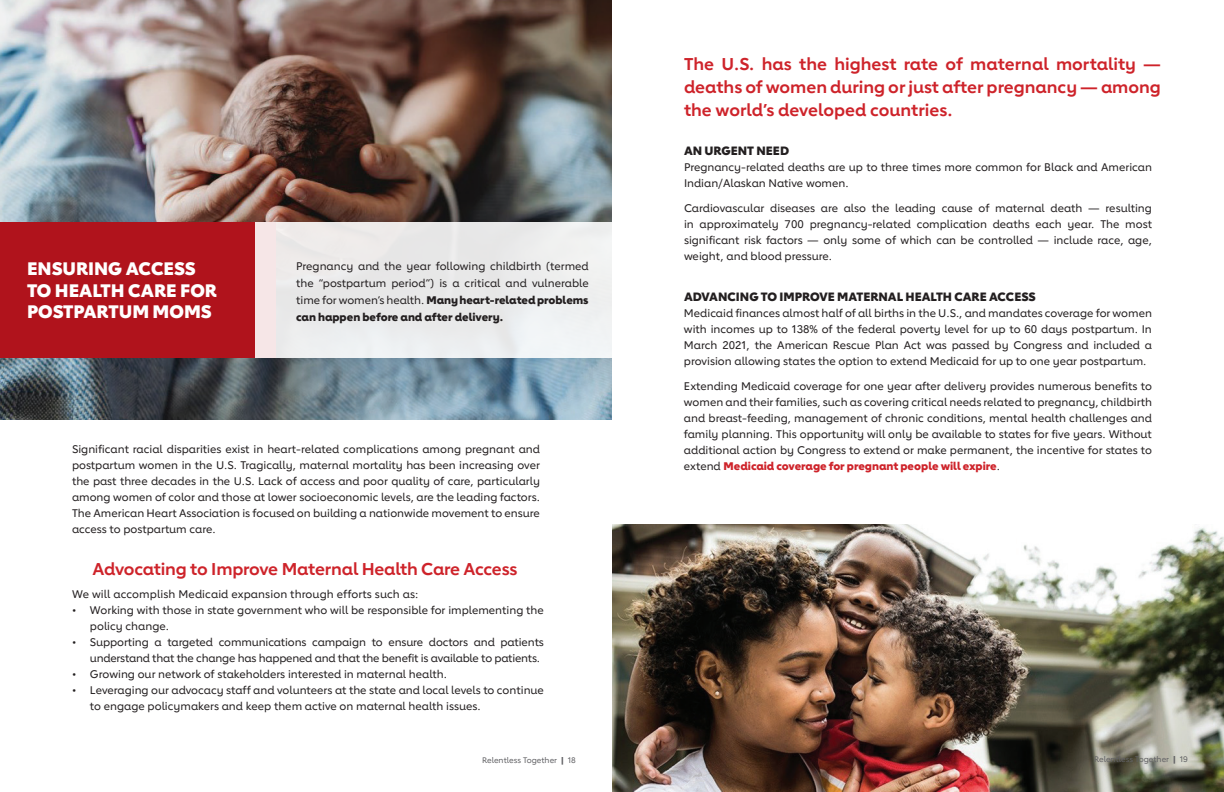
<style>
.page{position:relative;width:1224px;height:792px;background:#fff}
.page>*{position:absolute;margin:0;border:0;box-sizing:border-box;transform-origin:0 0}
.t1{font:800 18px/21.6px "Lub Dub";color:#fff}
.t2{font:700 17px/23px "Lub Dub";letter-spacing:-.01em;color:#ce232a;text-align:justify}
.t3{font:800 12px "Lub Dub";color:#231f20}
.t4{font:500 11px/16px "Lub Dub";color:#231f20;text-align:justify}
.t5{font:500 11px/16px "Lub Dub";letter-spacing:-.02em;color:#231f20}
.t6{font:500 8px "Lub Dub";color:#636366}
.s1{font-weight:800}
.s2{font-weight:800;color:#ce232a}
</style>
<div class="page">
<img style="left:0;top:0;width:612px;height:420px">
<div style="left:0;top:222px;width:275px;height:136px;background:#b0131c"></div>
<div style="left:256px;top:222px;width:356px;height:136px;background:#eceaea"></div>
<img style="left:612px;top:525px;width:612px;height:267px">
<h1 class="t1" style="left:27px;top:258px;width:192px">ENSURING ACCESS<br>TO HEALTH CARE FOR<br>POSTPARTUM MOMS</h1>
<p class="t4" style="left:296px;top:257px;width:294px;line-height:17px">Pregnancy and the year following childbirth (termed the “postpartum period”) is a critical and vulnerable time for women’s health. <span class="s1">Many heart-related problems can happen before and after delivery.</span></p>
<p class="t4" style="left:72px;top:441px;width:470px">Significant racial disparities exist in heart-related complications among pregnant and postpartum women in the U.S. Tragically, maternal mortality has been increasing over the past three decades in the U.S. Lack of access and poor quality of care, particularly among women of color and those at lower socioeconomic levels, are the leading factors.<br>The American Heart Association is focused on building a nationwide movement to ensure access to postpartum care.</p>
<h2 class="t2" style="left:92px;top:557px;width:427px">Advocating to Improve Maternal Health Care Access</h2>
<p class="t4" style="left:72px;top:586px;width:348px">We will accomplish Medicaid expansion through efforts such as:</p>
<p class="t4" style="left:90px;top:602px;width:455px;text-indent:-18px">• Working with those in state government who will be responsible for implementing the policy change.</p>
<p class="t5" style="left:90px;top:634px;width:455px;text-indent:-18px">• Supporting a targeted communications campaign to ensure doctors and patients understand that the change has happened and that the benefit is available to patients.</p>
<p class="t4" style="left:72px;top:666px;width:377px">• Growing our network of stakeholders interested in maternal health.</p>
<p class="t4" style="left:90px;top:682px;width:456px;text-indent:-18px">• Leveraging our advocacy staff and volunteers at the state and local levels to continue to engage policymakers and keep them active on maternal health issues.</p>
<h2 class="t2" style="left:684px;top:52px;width:479px">The U.S. has the highest rate of maternal mortality — deaths of women during or just after pregnancy — among the world’s developed countries.</h2>
<p class="t3" style="left:684px;top:143px;width:107px">AN URGENT NEED</p>
<p class="t4" style="left:684px;top:159px;width:470px">Pregnancy-related deaths are up to three times more common for Black and American<br>Indian/Alaskan Native women.</p>
<p class="t4" style="left:684px;top:200px;width:470px">Cardiovascular diseases are also the leading cause of maternal death — resulting in approximately 700 pregnancy-related complication deaths each year. The most significant risk factors — only some of which can be controlled — include race, age, weight, and blood pressure.</p>
<p class="t3" style="left:684px;top:289px;width:353px">ADVANCING TO IMPROVE MATERNAL HEALTH CARE ACCESS</p>
<p class="t4" style="left:684px;top:305px;width:470px">Medicaid finances almost half of all births in the U.S., and mandates coverage for women with incomes up to 138% of the federal poverty level for up to 60 days postpartum. In March 2021, the American Rescue Plan Act was passed by Congress and included a provision allowing states the option to extend Medicaid for up to one year postpartum.</p>
<p class="t4" style="left:684px;top:378px;width:470px">Extending Medicaid coverage for one year after delivery provides numerous benefits to women and their families, such as covering critical needs related to pregnancy, childbirth and breast-feeding, management of chronic conditions, mental health challenges and family planning. This opportunity will only be available to states for five years. Without additional action by Congress to extend or make permanent, the incentive for states to extend <span class="s2">Medicaid coverage for pregnant people will expire</span>.</p>
<p class="t6" style="left:482px;top:755px;width:95px">Relentless Together <span class="s1">|</span> 18</p>
<p class="t6" style="left:1094px;top:754px;width:95px">Relentless Together <span class="s1">|</span> 19</p>
</div>
